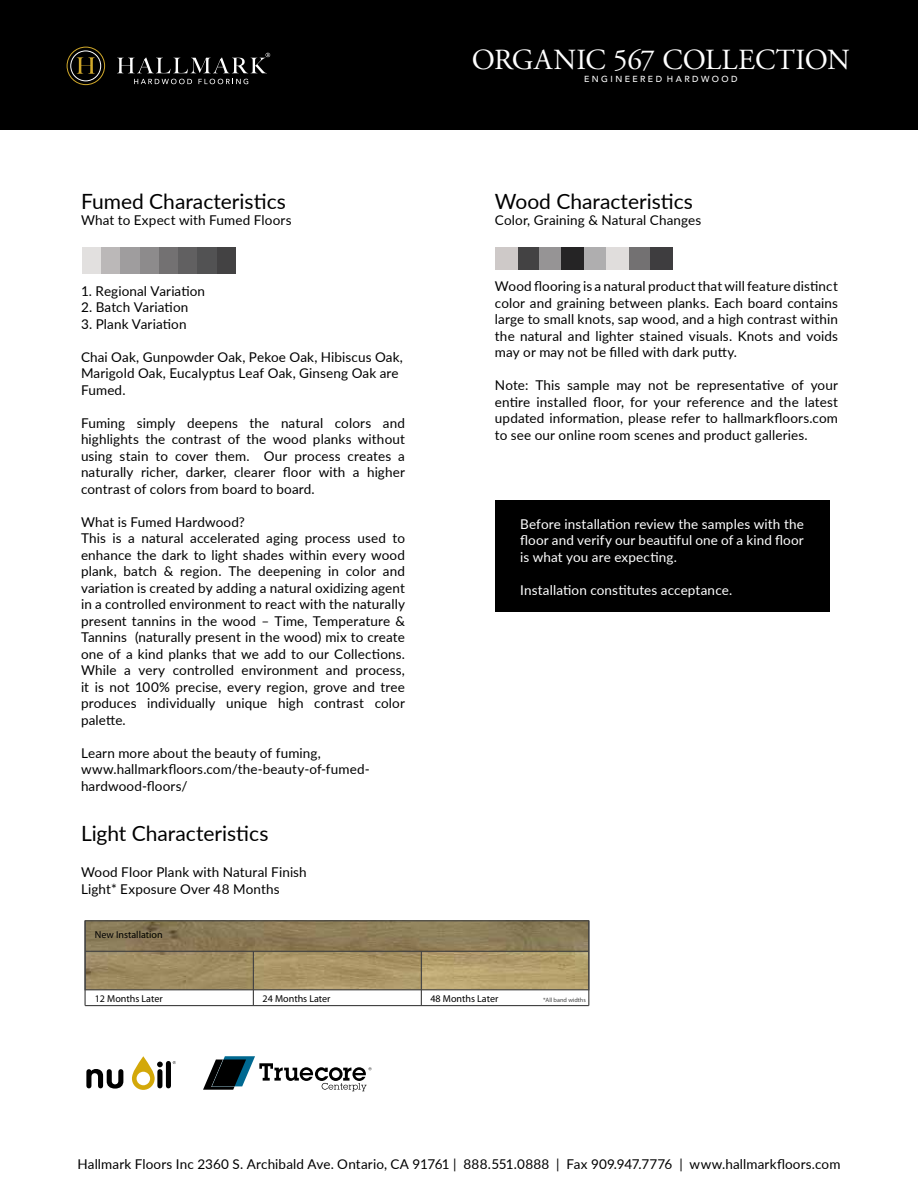
<style>
.page{position:relative;width:918px;height:1188px;background:#fff}
.page>*{position:absolute;margin:0;border:0;box-sizing:border-box;transform-origin:0 0}
.t1{font:29.1px "Adobe Garamond Pro";letter-spacing:-.005em;color:#fff}
.t2{font:21px "Lato";color:#000}
.t3{font:13.5px/16.5px "Lato";letter-spacing:.01em;color:#000}
.t4{font:13.5px/16.5px "Lato";letter-spacing:.01em;color:#fff;text-align:justify}
.t5{font:10.05px "Myriad Pro";color:#000}
.t6{font:500 8.7px "Avenir";color:#fff}
.t7{font:6.15px "Myriad Pro";color:#444545}
</style>
<div class="page">
<div style="left:0;top:0;width:918px;height:130px;background:#000"></div>
<svg style="left:117px;top:53px;width:153px;height:20px"></svg>
<svg style="left:134px;top:79px;width:58px;height:5px"></svg>
<svg style="left:198px;top:79px;width:50px;height:5px"></svg>
<svg style="left:65px;top:45px;width:41px;height:42px"></svg>
<div style="left:65px;top:45px;width:42px;height:42px;border:1px solid #000;border-radius:50%"></div>
<svg style="left:71px;top:51px;width:30px;height:30px"></svg>
<div style="left:70px;top:51px;width:31px;height:30px;border:1px solid #fff;border-radius:50%"></div>
<div style="left:67px;top:47px;width:38px;height:38px;border:1px solid #d1a92b;border-radius:50%"></div>
<svg style="left:77px;top:57px;width:18px;height:17px"></svg>
<div style="left:517px;top:248px;width:23px;height:22px;background:#434243"></div>
<div style="left:584px;top:248px;width:22px;height:22px;background:#afaeaf"></div>
<div style="left:495px;top:248px;width:22px;height:22px;background:#cec9c8"></div>
<div style="left:628px;top:248px;width:23px;height:22px;background:#737172"></div>
<div style="left:539px;top:248px;width:23px;height:22px;background:#969495"></div>
<div style="left:650px;top:248px;width:23px;height:22px;background:#3e3d3f"></div>
<div style="left:562px;top:248px;width:22px;height:22px;background:#252425"></div>
<div style="left:606px;top:248px;width:22px;height:22px;background:#e0dddc"></div>
<div style="left:82px;top:247px;width:20px;height:27px;background:#e2e0df"></div>
<div style="left:159px;top:247px;width:19px;height:27px;background:#737172"></div>
<div style="left:101px;top:247px;width:20px;height:27px;background:#bbb8b8"></div>
<div style="left:216px;top:247px;width:19px;height:27px;background:#434243"></div>
<div style="left:178px;top:247px;width:19px;height:27px;background:#616061"></div>
<div style="left:140px;top:247px;width:19px;height:27px;background:#8d8b8c"></div>
<div style="left:121px;top:247px;width:19px;height:27px;background:#9f9d9e"></div>
<div style="left:197px;top:247px;width:19px;height:27px;background:#525253"></div>
<img style="left:86px;top:922px;width:501px;height:66px">
<hr style="left:84px;top:921px;width:2px;height:85px;background:#434343">
<hr style="left:253px;top:951px;width:1px;height:55px;background:#434343">
<hr style="left:421px;top:951px;width:1px;height:55px;background:#434343">
<hr style="left:588px;top:921px;width:1px;height:85px;background:#434343">
<hr style="left:85px;top:951px;width:504px;height:1px;background:#434343">
<hr style="left:85px;top:1005px;width:504px;height:1px;background:#434343">
<div style="left:84px;top:920px;width:505px;height:70px;border:1px solid #434343"></div>
<div style="left:495px;top:501px;width:334px;height:111px;background:#000"></div>
<svg style="left:86px;top:1069px;width:37px;height:20px"></svg>
<div style="left:166px;top:1061px;width:5px;height:27px;background:#000;border-radius:3px"></div>
<svg style="left:132px;top:1056px;width:31px;height:34px"></svg>
<svg style="left:203px;top:1056px;width:169px;height:35px"></svg>
<h2 class="t2" style="left:81px;top:186px;width:206px">Fumed Characteristics</h2>
<p class="t3" style="left:81px;top:211px;width:212px">What to Expect with Fumed Floors</p>
<p class="t3" style="left:81px;top:282px;width:126px">1. Regional Variation</p>
<p class="t3" style="left:81px;top:298px;width:109px">2. Batch Variation</p>
<p class="t3" style="left:81px;top:315px;width:107px">3. Plank Variation</p>
<p class="t3" style="left:81px;top:348px;width:324px">Chai Oak, Gunpowder Oak, Pekoe Oak, Hibiscus Oak,<br>Marigold Oak, Eucalyptus Leaf Oak, Ginseng Oak are<br>Fumed.</p>
<p class="t3" style="left:81px;top:414px;width:325px;text-align:justify">Fuming simply deepens the natural colors and highlights the contrast of the wood planks without using stain to cover them. Our process creates a naturally richer, darker, clearer floor with a higher contrast of colors from board to board.</p>
<p class="t3" style="left:81px;top:513px;width:326px">What is Fumed Hardwood?<br>This is a natural accelerated aging process used to enhance the dark to light shades within every wood plank, batch &amp; region. The deepening in color and variation is created by adding a natural oxidizing agent in a controlled environment to react with the naturally present tannins in the wood – Time, Temperature &amp; Tannins (naturally present in the wood) mix to create one of a kind planks that we add to our Collections.<br>While a very controlled environment and process, it is not 100% precise, every region, grove and tree produces individually unique high contrast color palette.</p>
<p class="t3" style="left:81px;top:744px;width:290px">Learn more about the beauty of fuming, www.hallmarkfloors.com/the-beauty-of-fumed&shy;hardwood-floors/</p>
<h2 class="t2" style="left:81px;top:818px;width:189px">Light Characteristics</h2>
<p class="t3" style="left:81px;top:864px;width:227px">Wood Floor Plank with Natural Finish<br>Light* Exposure Over 48 Months</p>
<p class="t5" style="left:95px;top:929px;width:69px">New Installation</p>
<h1 class="t1" style="left:472px;top:43px;width:380px">ORGANIC 567 COLLECTION</h1>
<p class="t6" style="left:584px;top:74px;width:155px">E N G I N E E R E D H A R D W O O D</p>
<h2 class="t2" style="left:495px;top:186px;width:200px">Wood Characteristics</h2>
<p class="t3" style="left:495px;top:211px;width:208px">Color, Graining &amp; Natural Changes</p>
<p class="t3" style="left:495px;top:277px;width:345px;text-align:justify">Wood flooring is a natural product that will feature distinct color and graining between planks. Each board contains large to small knots, sap wood, and a high contrast within the natural and lighter stained visuals. Knots and voids may or may not be filled with dark putty.</p>
<p class="t3" style="left:495px;top:376px;width:345px;text-align:justify">Note: This sample may not be representative of your entire installed floor, for your reference and the latest updated information, please refer to hallmarkfloors.com to see our online room scenes and product galleries.</p>
<p class="t4" style="left:520px;top:515px;width:285px">Before installation review the samples with the floor and verify our beautiful one of a kind floor is what you are expecting.</p>
<p class="t4" style="left:520px;top:581px;width:214px">Installation constitutes acceptance.</p>
<p class="t5" style="left:95px;top:993px;width:69px">12 Months Later</p>
<p class="t5" style="left:263px;top:993px;width:69px">24 Months Later</p>
<p class="t5" style="left:430px;top:993px;width:69px">48 Months Later</p>
<p class="t7" style="left:543px;top:996px;width:44px">*All band widths</p>
<p class="t3" style="left:77px;top:1155px;width:765px">Hallmark Floors Inc 2360 S. Archibald Ave. Ontario, CA 91761 | 888.551.0888 | Fax 909.947.7776 | www.hallmarkfloors.com</p>
</div>
